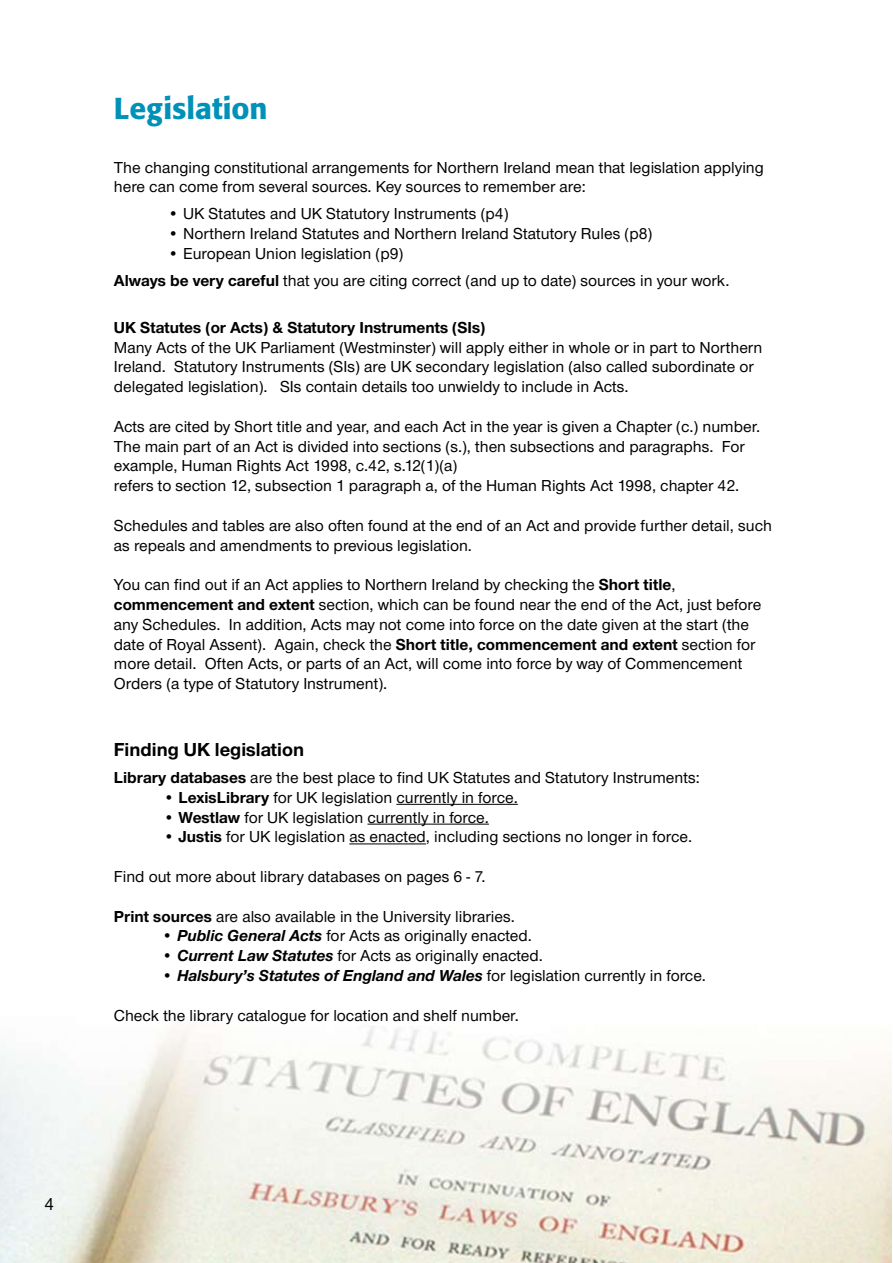
<style>
.page{position:relative;width:893px;height:1263px;background:#fff}
.page>*{position:absolute;margin:0;border:0;box-sizing:border-box;transform-origin:0 0}
.t1{font:500 30px "Formata";color:#0091b9}
.t2{font:700 19.5px "Nimbus San Nov T";color:#000}
.t3{font:500 18px "Nimbus San Nov T";color:#000}
.t4{font:500 16.5px/19.8px "Nimbus San Nov T";color:#000}
.t5{font:italic 700 16.5px "Nimbus San Nov T";color:#000}
.t6{font:700 16.5px "Nimbus San Nov T";color:#000}
.s1{font-weight:700}
.s2{font-weight:700;font-style:italic}
.s3{font-weight:500;font-style:normal}
</style>
<div class="page">
<img style="left:0;top:1026px;width:892px;height:237px">
<hr style="left:396px;top:804px;width:122px;height:1px;background:#000">
<hr style="left:367px;top:824px;width:122px;height:1px;background:#000">
<hr style="left:349px;top:843px;width:77px;height:1px;background:#000">
<h1 class="t1" style="left:114px;top:90px;width:155px">Legislation</h1>
<p class="t4" style="left:114px;top:157px;width:651px">The changing constitutional arrangements for Northern Ireland mean that legislation applying here can come from several sources. Key sources to remember are:</p>
<p class="t4" style="left:168px;top:204px;width:342px">• UK Statutes and UK Statutory Instruments (p4)</p>
<p class="t4" style="left:168px;top:224px;width:486px">• Northern Ireland Statutes and Northern Ireland Statutory Rules (p8)</p>
<p class="t4" style="left:114px;top:240px;width:617px;line-height:27px;text-indent:54px">• European Union legislation (p9)<br><span class="s1">Always be very careful</span> that you are citing correct (and up to date) sources in your work.</p>
<p class="t6" style="left:114px;top:318px;width:373px">UK Statutes (or Acts) &amp; Statutory Instruments (SIs)</p>
<p class="t4" style="left:114px;top:337px;width:650px">Many Acts of the UK Parliament (Westminster) will apply either in whole or in part to Northern<br>Ireland. Statutory Instruments (SIs) are UK secondary legislation (also called subordinate or delegated legislation). SIs contain details too unwieldy to include in Acts.</p>
<p class="t4" style="left:114px;top:416px;width:648px">Acts are cited by Short title and year, and each Act in the year is given a Chapter (c.) number.<br>The main part of an Act is divided into sections (s.), then subsections and paragraphs. For example, Human Rights Act 1998, c.42, s.12(1)(a)<br>refers to section 12, subsection 1 paragraph a, of the Human Rights Act 1998, chapter 42.</p>
<p class="t4" style="left:114px;top:515px;width:659px">Schedules and tables are also often found at the end of an Act and provide further detail, such as repeals and amendments to previous legislation.</p>
<p class="t4" style="left:114px;top:575px;width:649px">You can find out if an Act applies to Northern Ireland by checking the <span class="s1">Short title</span>, <span class="s1">commencement and extent</span> section, which can be found near the end of the Act, just before any Schedules. In addition, Acts may not come into force on the date given at the start (the date of Royal Assent). Again, check the <span class="s1">Short title, commencement and extent</span> section for more detail. Often Acts, or parts of an Act, will come into force by way of Commencement Orders (a type of Statutory Instrument).</p>
<p class="t2" style="left:114px;top:738px;width:192px">Finding UK legislation</p>
<p class="t4" style="left:114px;top:767px;width:588px"><span class="s1">Library databases</span> are the best place to find UK Statutes and Statutory Instruments:</p>
<p class="t4" style="left:163px;top:787px;width:356px">• <span class="s1">LexisLibrary</span> for UK legislation currently in force.</p>
<p class="t4" style="left:163px;top:807px;width:327px">• <span class="s1">Westlaw</span> for UK legislation currently in force.</p>
<p class="t4" style="left:163px;top:827px;width:530px">• <span class="s1">Justis</span> for UK legislation as enacted, including sections no longer in force.</p>
<p class="t4" style="left:114px;top:866px;width:373px">Find out more about library databases on pages 6 - 7.</p>
<p class="t4" style="left:114px;top:906px;width:402px"><span class="s1">Print sources</span> are also available in the University libraries.</p>
<p class="t4" style="left:162px;top:926px;width:371px">• <span class="s2">Public General Acts</span> for Acts as originally enacted.</p>
<p class="t4" style="left:162px;top:946px;width:382px">• <span class="s2">Current Law Statutes</span> for Acts as originally enacted.</p>
<p class="t5" style="left:162px;top:966px;width:546px"><span class="s3">•</span> Halsbury’s Statutes of England and Wales <span class="s3">for legislation currently in force.</span></p>
<p class="t4" style="left:114px;top:1005px;width:406px">Check the library catalogue for location and shelf number.</p>
<p class="t3" style="left:45px;top:1194px;width:11px">4</p>
</div>
